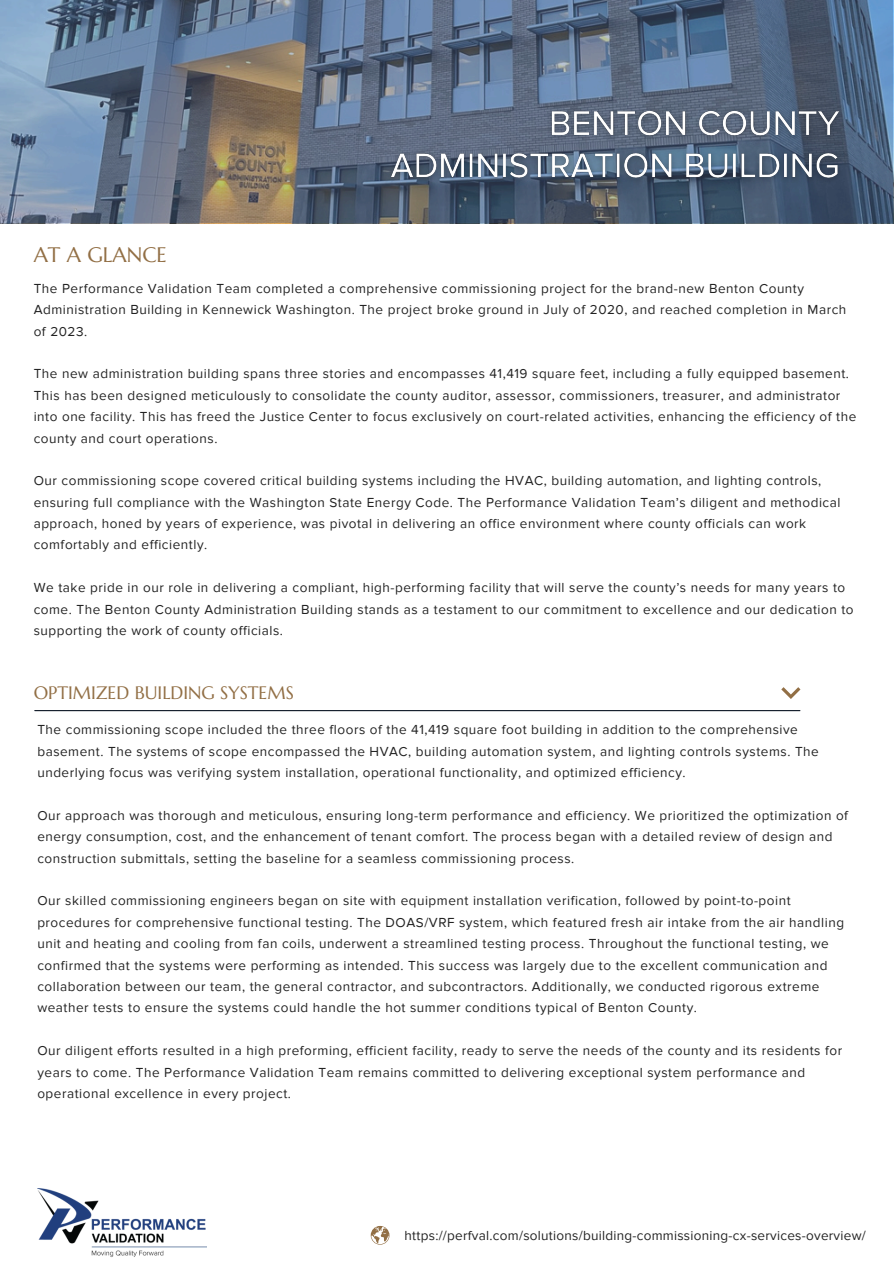
<style>
.page{position:relative;width:894px;height:1264px;background:#fff}
.page>*{position:absolute;margin:0;border:0;box-sizing:border-box;transform-origin:0 0}
.t1{font:21px "Marcellus";color:#926f45}
.t2{font:18px "Marcellus";color:#926f45}
.t3{font:13.5px/21.3px "Proxima Nova";letter-spacing:.04em;color:#222}
.t4{font:13.5px "Proxima Nova";letter-spacing:.02em;color:#222}
</style>
<div class="page">
<hr style="left:35px;top:710px;width:764px;height:1px;background:#0b1623">
<svg style="left:781px;top:687px;width:19px;height:12px"></svg>
<svg style="left:370px;top:1225px;width:19px;height:19px"></svg>
<svg style="left:0;top:0;width:892px;height:223px;background:#627287"></svg>
<img style="left:37px;top:1188px;width:169px;height:69px">
<img style="left:380px;top:101px;width:469px;height:89px">
<h3 class="t1" style="left:34px;top:242px;width:135px">AT A GLANCE</h3>
<p class="t3" style="left:34px;top:278px;width:813px">The Performance Validation Team completed a comprehensive commissioning project for the brand-new Benton County<br>Administration Building in Kennewick Washington. The project broke ground in July of 2020, and reached completion in March of 2023.</p>
<p class="t3" style="left:34px;top:363px;width:823px">The new administration building spans three stories and encompasses 41,419 square feet, including a fully equipped basement.<br>This has been designed meticulously to consolidate the county auditor, assessor, commissioners, treasurer, and administrator into one facility. This has freed the Justice Center to focus exclusively on court-related activities, enhancing the efficiency of the county and court operations.</p>
<p class="t3" style="left:34px;top:470px;width:808px">Our commissioning scope covered critical building systems including the HVAC, building automation, and lighting controls, ensuring full compliance with the Washington State Energy Code. The Performance Validation Team’s diligent and methodical approach, honed by years of experience, was pivotal in delivering an office environment where county officials can work comfortably and efficiently.</p>
<p class="t3" style="left:34px;top:577px;width:821px">We take pride in our role in delivering a compliant, high-performing facility that will serve the county’s needs for many years to come. The Benton County Administration Building stands as a testament to our commitment to excellence and our dedication to supporting the work of county officials.</p>
<p class="t2" style="left:34px;top:681px;width:262px">OPTIMIZED BUILDING SYSTEMS</p>
<h2 class="t3" style="left:37px;top:719px;width:782px">The commissioning scope included the three floors of the 41,419 square foot building in addition to the comprehensive basement. The systems of scope encompassed the HVAC, building automation system, and lighting controls systems. The underlying focus was verifying system installation, operational functionality, and optimized efficiency.</h2>
<p class="t3" style="left:37px;top:805px;width:812px">Our approach was thorough and meticulous, ensuring long-term performance and efficiency. We prioritized the optimization of energy consumption, cost, and the enhancement of tenant comfort. The process began with a detailed review of design and construction submittals, setting the baseline for a seamless commissioning process.</p>
<p class="t3" style="left:37px;top:890px;width:808px">Our skilled commissioning engineers began on site with equipment installation verification, followed by point-to-point procedures for comprehensive functional testing. The DOAS/VRF system, which featured fresh air intake from the air handling unit and heating and cooling from fan coils, underwent a streamlined testing process. Throughout the functional testing, we confirmed that the systems were performing as intended. This success was largely due to the excellent communication and collaboration between our team, the general contractor, and subcontractors. Additionally, we conducted rigorous extreme weather tests to ensure the systems could handle the hot summer conditions typical of Benton County.</p>
<p class="t3" style="left:37px;top:1040px;width:806px">Our diligent efforts resulted in a high preforming, efficient facility, ready to serve the needs of the county and its residents for years to come. The Performance Validation Team remains committed to delivering exceptional system performance and operational excellence in every project.</p>
<p class="t4" style="left:404px;top:1227px;width:462px">https://perfval.com/solutions/building-commissioning-cx-services-overview/</p>
</div>
